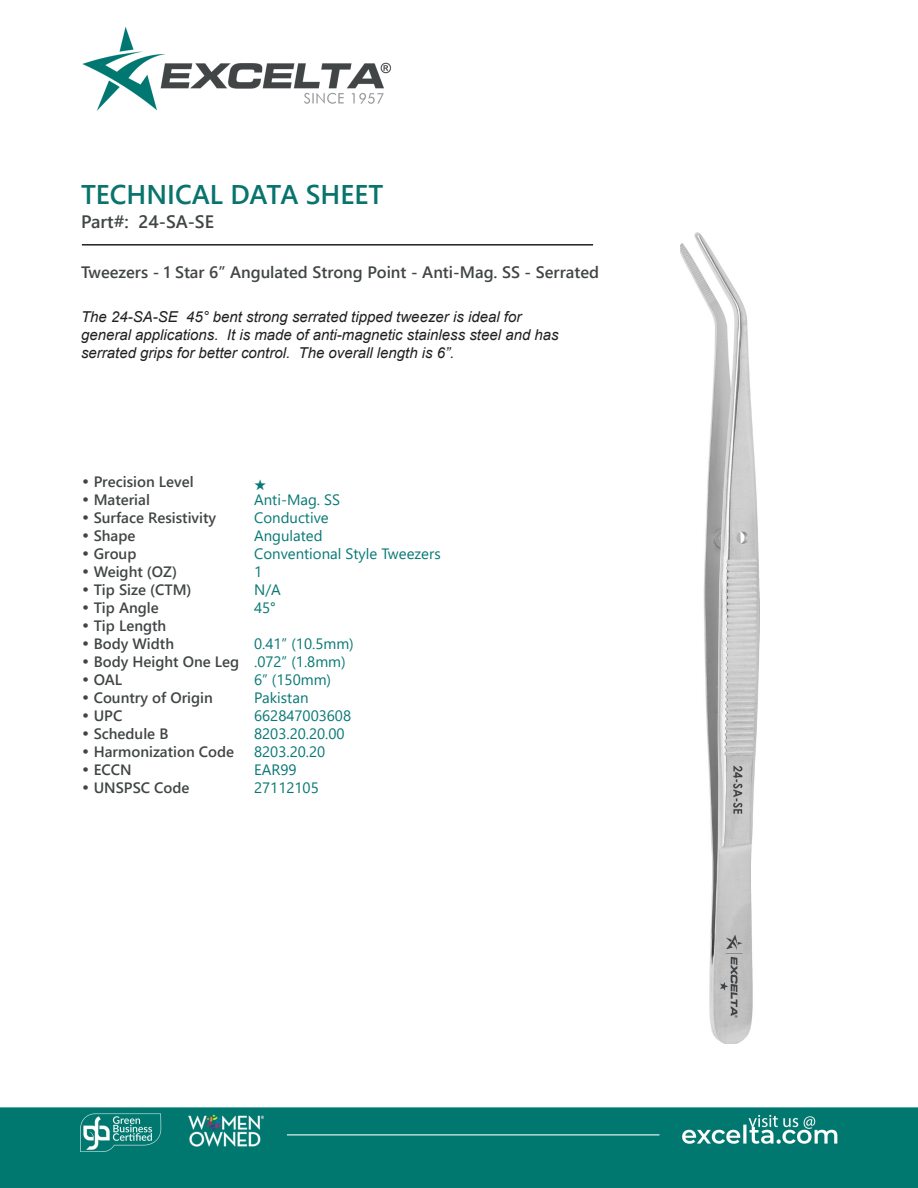
<style>
.page{position:relative;width:918px;height:1188px;background:#fff}
.page>*{position:absolute;margin:0;border:0;box-sizing:border-box;transform-origin:0 0}
.t1{font:700 27px "Yu Gothic UI";color:#08746d}
.t2{font:700 18px "Yu Gothic UI";color:#414546}
.t3{font:700 16.5px "Yu Gothic UI";color:#414546}
.CT_s_CTM{font:700 15px "Yu Gothic UI";color:#414546}
.t4{font:italic 15px/18px "Arial";color:#231f20}
.CT_s_CTM-2{font:15px "Yu Gothic UI";color:#077874}
.s1{font-family:"Century Gothic";font-weight:400}
</style>
<div class="page">
<img style="left:0;top:27px;width:918px;height:1161px">
<img style="left:680px;top:232px;width:80px;height:812px">
<hr style="left:82px;top:244px;width:511px;height:2px;background:#231f20">
<svg style="left:255px;top:479px;width:11px;height:11px"></svg>
<p class="t1" style="left:81px;top:178px;width:304px">TECHNICAL DATA SHEET</p>
<p class="t2" style="left:81px;top:212px;width:135px">Part#: 24-SA-SE</p>
<p class="t3" style="left:81px;top:262px;width:520px">Tweezers - 1 Star 6” Angulated Strong Point - Anti-Mag. SS - Serrated</p>
<p class="t4" style="left:81px;top:308px;width:479px">The 24-SA-SE 45° bent strong serrated tipped tweezer is ideal for general applications. It is made of anti-magnetic stainless steel and has serrated grips for better control. The overall length is 6”.</p>
<p class="CT_s_CTM" style="left:81px;top:473px;width:114px"><span class="s1">•</span> Precision Level</p>
<p class="CT_s_CTM" style="left:81px;top:491px;width:70px"><span class="s1">•</span> Material</p>
<p class="CT_s_CTM-2" style="left:254px;top:485px;width:88px">Anti-Mag. SS</p>
<p class="CT_s_CTM" style="left:81px;top:509px;width:137px"><span class="s1">•</span> Surface Resistivity</p>
<p class="CT_s_CTM-2" style="left:254px;top:503px;width:76px">Conductive</p>
<p class="CT_s_CTM" style="left:81px;top:527px;width:56px"><span class="s1">•</span> Shape</p>
<p class="CT_s_CTM-2" style="left:254px;top:521px;width:70px">Angulated</p>
<p class="CT_s_CTM" style="left:81px;top:545px;width:57px"><span class="s1">•</span> Group</p>
<p class="CT_s_CTM-2" style="left:254px;top:539px;width:188px">Conventional Style Tweezers</p>
<p class="CT_s_CTM" style="left:81px;top:563px;width:98px"><span class="s1">•</span> Weight (OZ)</p>
<p class="CT_s_CTM-2" style="left:254px;top:557px;width:10px">1</p>
<p class="CT_s_CTM" style="left:81px;top:581px;width:112px"><span class="s1">•</span> Tip Size (CTM)</p>
<p class="CT_s_CTM-2" style="left:254px;top:575px;width:28px">N/A</p>
<p class="CT_s_CTM" style="left:81px;top:599px;width:79px"><span class="s1">•</span> Tip Angle</p>
<p class="CT_s_CTM-2" style="left:254px;top:593px;width:23px">45°</p>
<p class="CT_s_CTM" style="left:81px;top:617px;width:87px"><span class="s1">•</span> Tip Length</p>
<p class="CT_s_CTM" style="left:81px;top:635px;width:95px"><span class="s1">•</span> Body Width</p>
<p class="CT_s_CTM-2" style="left:254px;top:629px;width:101px">0.41” (10.5mm)</p>
<p class="CT_s_CTM" style="left:81px;top:653px;width:160px"><span class="s1">•</span> Body Height One Leg</p>
<p class="CT_s_CTM-2" style="left:254px;top:647px;width:93px">.072” (1.8mm)</p>
<p class="CT_s_CTM" style="left:81px;top:671px;width:43px"><span class="s1">•</span> OAL</p>
<p class="CT_s_CTM-2" style="left:254px;top:665px;width:78px">6” (150mm)</p>
<p class="CT_s_CTM" style="left:81px;top:689px;width:133px"><span class="s1">•</span> Country of Origin</p>
<p class="CT_s_CTM-2" style="left:254px;top:683px;width:56px">Pakistan</p>
<p class="CT_s_CTM" style="left:81px;top:707px;width:43px"><span class="s1">•</span> UPC</p>
<p class="CT_s_CTM-2" style="left:254px;top:701px;width:99px">662847003608</p>
<p class="CT_s_CTM" style="left:81px;top:725px;width:89px"><span class="s1">•</span> Schedule B</p>
<p class="CT_s_CTM-2" style="left:254px;top:719px;width:92px">8203.20.20.00</p>
<p class="CT_s_CTM" style="left:81px;top:743px;width:155px"><span class="s1">•</span> Harmonization Code</p>
<p class="CT_s_CTM-2" style="left:254px;top:737px;width:73px">8203.20.20</p>
<p class="CT_s_CTM" style="left:81px;top:761px;width:52px"><span class="s1">•</span> ECCN</p>
<p class="CT_s_CTM-2" style="left:254px;top:755px;width:44px">EAR99</p>
<p class="CT_s_CTM" style="left:81px;top:779px;width:110px"><span class="s1">•</span> UNSPSC Code</p>
<p class="CT_s_CTM-2" style="left:254px;top:773px;width:66px">27112105</p>
</div>
